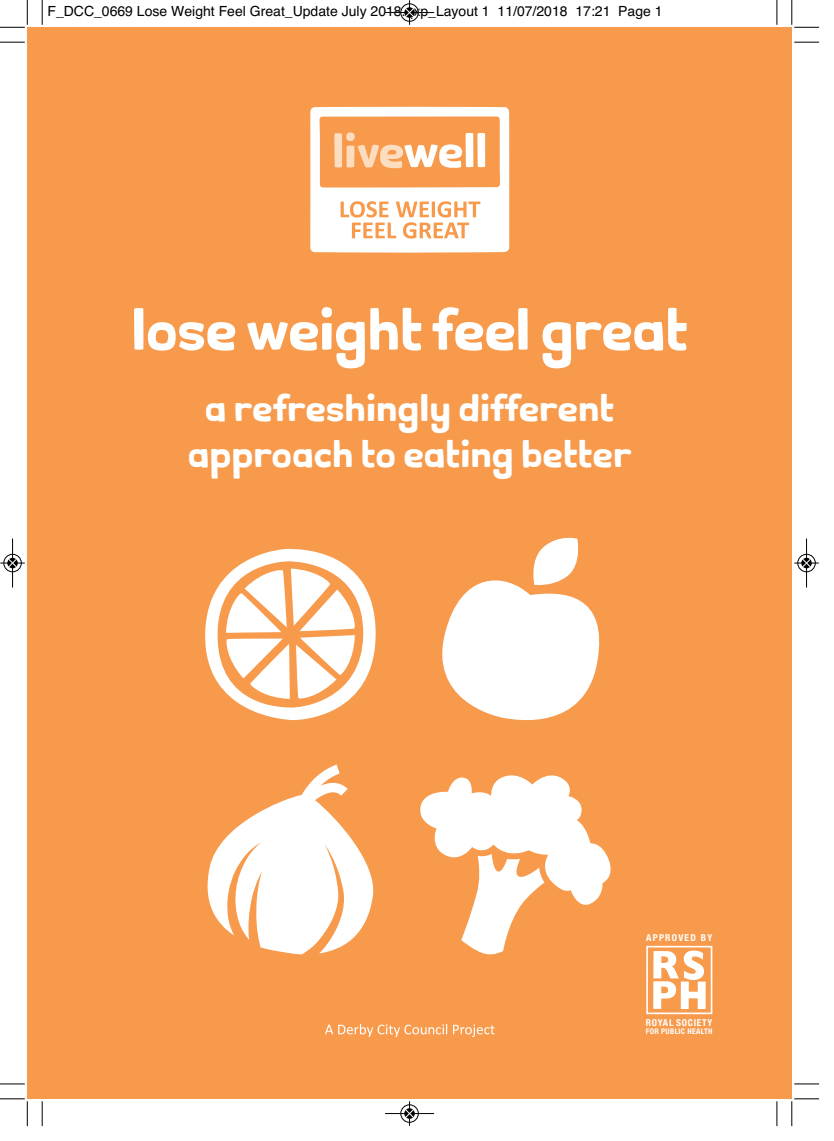
<style>
.page{position:relative;width:834px;height:1141px;background:#fff}
.page>*{position:absolute;margin:0;border:0;box-sizing:border-box;transform-origin:0 0}
.t1{font:59.5px "byou";letter-spacing:-.01em;color:#fff}
.t2{font:38.5px/46.2px "byou";color:#fff;text-align:center}
.t3{font:14px "Helvetica";color:#000}
.t4{font:700 condensed 9.45px "Helvetica Neue";letter-spacing:.08em;color:#fff}
.t5{font:700 condensed 9.45px "Helvetica Neue";letter-spacing:.135em;color:#fff}
.t6{font:700 condensed 7.7px "Helvetica Neue";letter-spacing:.04em;color:#fff}
</style>
<div class="page">
<div style="left:27px;top:27px;width:764px;height:1072px;background:#f79a4c"></div>
<svg style="left:310px;top:107px;width:199px;height:146px"></svg>
<svg style="left:325px;top:1024px;width:122px;height:13px"></svg>
<svg style="left:453px;top:1024px;width:41px;height:13px"></svg>
<svg style="left:442px;top:538px;width:158px;height:183px"></svg>
<svg style="left:420px;top:775px;width:190px;height:179px"></svg>
<svg style="left:205px;top:548px;width:171px;height:172px"></svg>
<svg style="left:207px;top:765px;width:167px;height:189px"></svg>
<svg style="left:653px;top:950px;width:52px;height:59px"></svg>
<div style="left:646px;top:946px;width:66px;height:68px;border:2px solid #fff"></div>
<svg style="left:42px;top:0;width:1px;height:25px"></svg>
<svg style="left:0;top:42px;width:25px;height:1px"></svg>
<svg style="left:776px;top:0;width:1px;height:25px"></svg>
<svg style="left:794px;top:42px;width:25px;height:1px"></svg>
<svg style="left:42px;top:1101px;width:1px;height:25px"></svg>
<svg style="left:0;top:1083px;width:25px;height:2px"></svg>
<svg style="left:776px;top:1101px;width:1px;height:25px"></svg>
<svg style="left:794px;top:1083px;width:25px;height:2px"></svg>
<svg style="left:0;top:0;width:28px;height:28px"></svg>
<svg style="left:791px;top:0;width:28px;height:28px"></svg>
<svg style="left:0;top:1098px;width:28px;height:28px"></svg>
<svg style="left:791px;top:1098px;width:28px;height:28px"></svg>
<div style="left:400px;top:3px;width:19px;height:19px;border:1px solid #fff;border-radius:50%"></div>
<hr style="left:385px;top:12px;width:49px;height:1px;background:#000">
<div style="left:400px;top:4px;width:18px;height:18px;border:1px solid #000;border-radius:50%"></div>
<svg style="left:405px;top:0;width:9px;height:25px"></svg>
<div style="left:400px;top:1104px;width:19px;height:19px;border:1px solid #fff;border-radius:50%"></div>
<hr style="left:385px;top:1113px;width:49px;height:1px;background:#000">
<div style="left:400px;top:1105px;width:18px;height:17px;border:1px solid #000;border-radius:50%"></div>
<svg style="left:405px;top:1101px;width:9px;height:25px"></svg>
<div style="left:3px;top:554px;width:19px;height:18px;border:1px solid #fff;border-radius:50%"></div>
<hr style="left:12px;top:539px;width:1px;height:49px;background:#000">
<div style="left:4px;top:554px;width:18px;height:18px;border:1px solid #000;border-radius:50%"></div>
<svg style="left:0;top:559px;width:25px;height:8px"></svg>
<hr style="left:806px;top:539px;width:1px;height:49px;background:#000">
<div style="left:797px;top:554px;width:18px;height:18px;border:1px solid #000;border-radius:50%"></div>
<svg style="left:794px;top:559px;width:24px;height:8px"></svg>
<p class="t3" style="left:47px;top:6px;width:616px">F_DCC_0669 Lose Weight Feel Great_Update July 2018.qxp_Layout 1 11/07/2018 17:21 Page 1</p>
<h1 class="t1" style="left:131px;top:308px;width:558px">Lose Weight Feel Great</h1>
<h2 class="t2" style="left:188px;top:390px;width:445px">A refreshingly different approach to eating better</h2>
<p class="t5" style="left:646px;top:934px;width:68px">APPROVED BY</p>
<p class="t4" style="left:645px;top:1019px;width:68px">ROYAL SOCIETY</p>
<p class="t6" style="left:645px;top:1029px;width:68px">FOR PUBLIC HEALTH</p>
</div>
